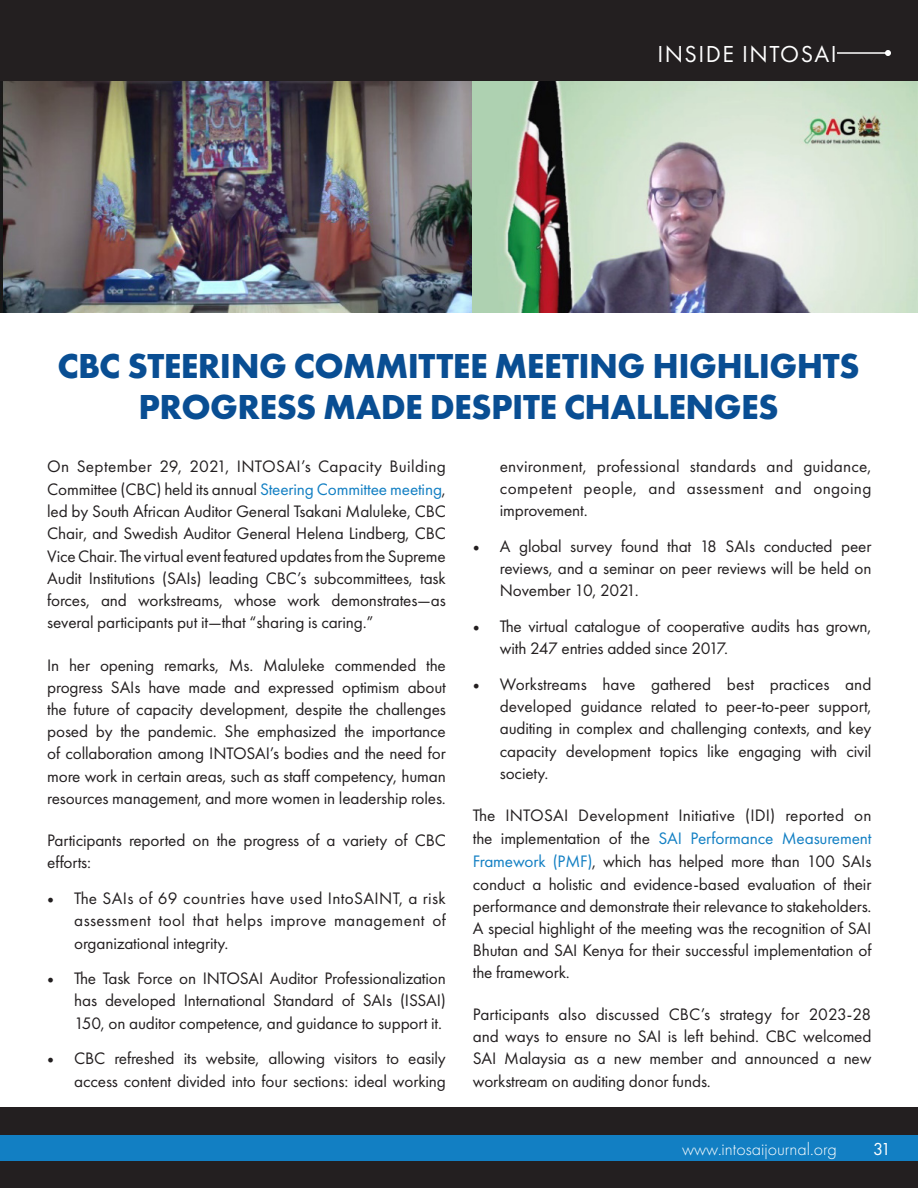
<style>
.page{position:relative;width:918px;height:1188px;background:#fff}
.page>*{position:absolute;margin:0;border:0;box-sizing:border-box;transform-origin:0 0}
.t1{font:700 36px/40.5px "Futura PT";letter-spacing:-.015em;color:#094e93;text-align:center}
.t2{font:24px "Futura PT";letter-spacing:.06em;color:#fff}
.t3{font:300 18px "Futura PT";color:#fff}
.t4{font:18px "Futura PT";color:#fff}
.t5{font:17.25px/22.2px "Futura PT";letter-spacing:-.01em;color:#231f20;text-align:justify}
.s1{color:#127fc3}
.s2{font-family:"Minion Pro";font-size:18px}
</style>
<div class="page">
<div style="left:0;top:1107px;width:918px;height:81px;background:#231f20"></div>
<div style="left:0;top:1135px;width:918px;height:26px;background:#127fc3"></div>
<div style="left:0;top:0;width:918px;height:81px;background:#231f20"></div>
<hr style="left:837px;top:52px;width:51px;height:2px;background:#fff">
<svg style="left:885px;top:50px;width:6px;height:6px"></svg>
<img style="left:0;top:81px;width:917px;height:232px">
<h2 class="t2" style="left:657px;top:40px;width:181px">INSIDE INTOSAI</h2>
<p class="t1" style="left:57px;top:345px;width:804px">CBC STEERING COMMITTEE MEETING HIGHLIGHTS<br>PROGRESS MADE DESPITE CHALLENGES</p>
<p class="t5" style="left:47px;top:455px;width:400px">On September 29, 2021, INTOSAI’s Capacity Building Committee (CBC) held its annual <span class="s1">Steering Committee meeting</span>, led by South African Auditor General Tsakani Maluleke, CBC Chair, and Swedish Auditor General Helena Lindberg, CBC Vice Chair. The virtual event featured updates from the Supreme Audit Institutions (SAIs) leading CBC’s subcommittees, task forces, and workstreams, whose work demonstrates—as several participants put it—that “sharing is caring.”</p>
<p class="t5" style="left:47px;top:654px;width:400px">In her opening remarks, Ms. Maluleke commended the progress SAIs have made and expressed optimism about the future of capacity development, despite the challenges posed by the pandemic. She emphasized the importance of collaboration among INTOSAI’s bodies and the need for more work in certain areas, such as staff competency, human resources management, and more women in leadership roles.</p>
<p class="t5" style="left:47px;top:829px;width:400px">Participants reported on the progress of a variety of CBC efforts:</p>
<p class="t5" style="left:74px;top:887px;width:373px;text-indent:-27px"><span class="s2">•</span> The SAIs of 69 countries have used IntoSAINT, a risk assessment tool that helps improve management of organizational integrity.</p>
<p class="t5" style="left:74px;top:967px;width:373px;text-indent:-27px"><span class="s2">•</span> The Task Force on INTOSAI Auditor Professionalization has developed International Standard of SAIs (ISSAI)<br>150, on auditor competence, and guidance to support it.</p>
<p class="t5" style="left:47px;top:1047px;width:400px;text-align:right"><span class="s2">•</span> CBC refreshed its website, allowing visitors to easily access content divided into four sections: ideal working</p>
<p class="t5" style="left:500px;top:455px;width:373px">environment, professional standards and guidance, competent people, and assessment and ongoing improvement.</p>
<p class="t5" style="left:500px;top:535px;width:373px;text-indent:-27px"><span class="s2">•</span> A global survey found that 18 SAIs conducted peer reviews, and a seminar on peer reviews will be held on November 10, 2021.</p>
<p class="t5" style="left:500px;top:615px;width:373px;text-indent:-27px"><span class="s2">•</span> The virtual catalogue of cooperative audits has grown, with 247 entries added since 2017.</p>
<p class="t5" style="left:500px;top:673px;width:373px;text-indent:-27px"><span class="s2">•</span> Workstreams have gathered best practices and developed guidance related to peer-to-peer support, auditing in complex and challenging contexts, and key capacity development topics like engaging with civil society.</p>
<p class="t5" style="left:473px;top:804px;width:400px">The INTOSAI Development Initiative (IDI) reported on the implementation of the <span class="s1">SAI Performance Measurement Framework (PMF)</span>, which has helped more than 100 SAIs conduct a holistic and evidence-based evaluation of their performance and demonstrate their relevance to stakeholders.<br>A special highlight of the meeting was the recognition of SAI Bhutan and SAI Kenya for their successful implementation of the framework.</p>
<p class="t5" style="left:473px;top:1003px;width:400px">Participants also discussed CBC’s strategy for 2023-28 and ways to ensure no SAI is left behind. CBC welcomed SAI Malaysia as a new member and announced a new workstream on auditing donor funds.</p>
<p class="t3" style="left:682px;top:1139px;width:156px">www.intosaijournal.org</p>
<p class="t4" style="left:873px;top:1138px;width:19px">31</p>
</div>
